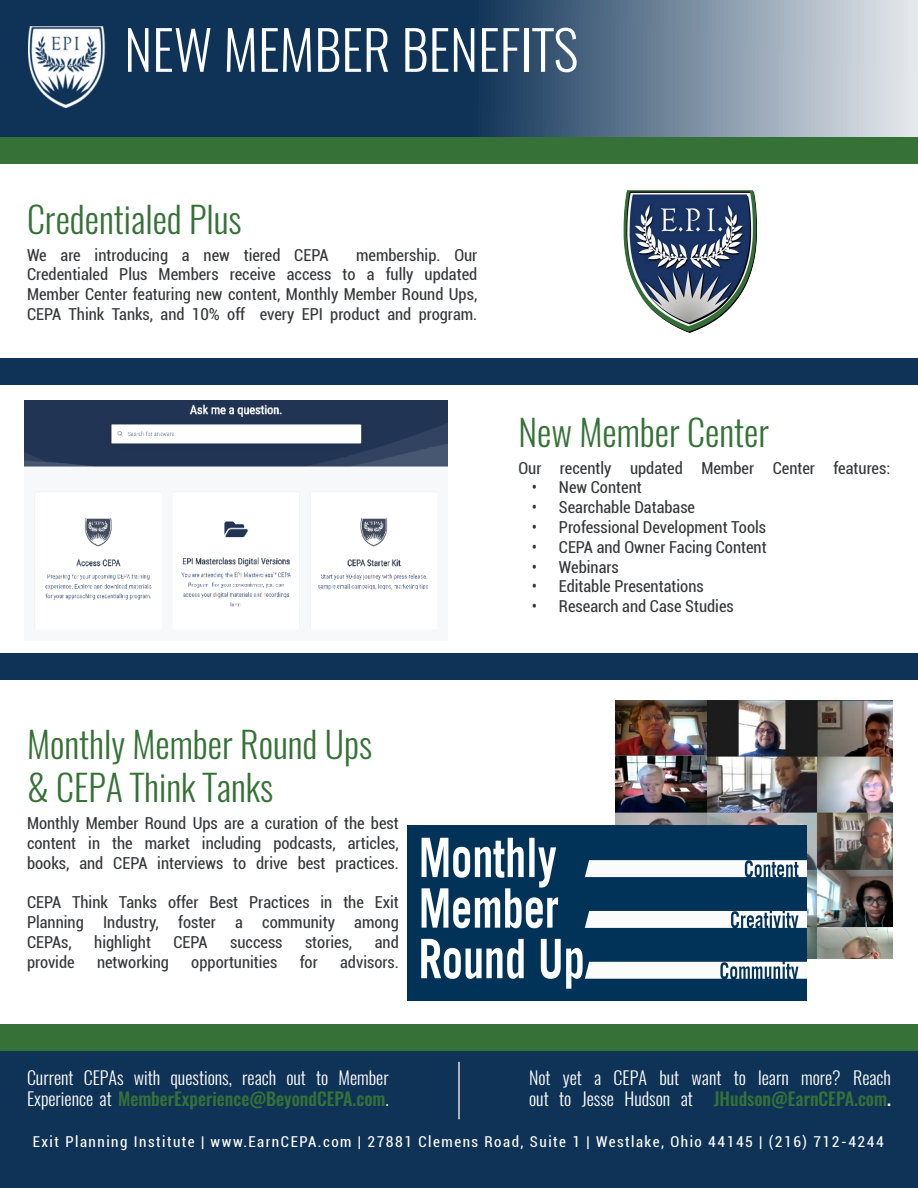
<style>
.page{position:relative;width:918px;height:1188px;background:#fff}
.page>*{position:absolute;margin:0;border:0;box-sizing:border-box;transform-origin:0 0}
.t1{font:300 54px "Oswald";color:#fff}
.green_oswald{font:300 36px "Oswald";color:#367237}
.t2{font:300 18px/21.6px "Oswald";color:#fff}
.Paragraph_Style_5{font:condensed 16.5px/19.8px "Roboto";color:#353739;text-align:justify}
.t3{font:condensed 15px "Roboto";letter-spacing:.1em;color:#fff}
.s1{font-weight:500;color:#367237}
.s2{font-weight:500}
</style>
<div class="page">
<svg style="left:0;top:0;width:918px;height:137px;fill:#15385b"></svg>
<div style="left:0;top:1051px;width:918px;height:137px;background:#0f3357"></div>
<div style="left:0;top:137px;width:918px;height:26px;background:#367237"></div>
<hr style="left:458px;top:1062px;width:2px;height:57px;background:#ddd">
<img style="left:29px;top:27px;width:80px;height:81px">
<div style="left:0;top:1025px;width:918px;height:26px;background:#367237"></div>
<div style="left:0;top:358px;width:918px;height:26px;background:#0f3357"></div>
<div style="left:0;top:654px;width:918px;height:26px;background:#0f3357"></div>
<img style="left:25px;top:400px;width:422px;height:230px">
<img style="left:623px;top:190px;width:134px;height:143px">
<img style="left:616px;top:701px;width:276px;height:258px">
<img style="left:408px;top:825px;width:398px;height:176px">
<h1 class="t1" style="left:124px;top:14px;width:456px">NEW MEMBER BENEFITS</h1>
<p class="green_oswald" style="left:27px;top:195px;width:216px">Credentialed Plus</p>
<p class="Paragraph_Style_5" style="left:27px;top:244px;width:303px">We are introducing a new tiered CEPA</p>
<p class="Paragraph_Style_5" style="left:27px;top:244px;width:452px;text-indent:329px">membership. Our Credentialed Plus Members receive access to a fully updated Member Center featuring new content, Monthly Member Round Ups, CEPA Think Tanks, and 10% off every EPI product and program.</p>
<p class="green_oswald" style="left:518px;top:408px;width:252px">New Member Center</p>
<p class="Paragraph_Style_5" style="left:518px;top:457px;width:373px">Our recently updated Member Center features:</p>
<p class="Paragraph_Style_5" style="left:532px;top:477px;width:111px">• New Content</p>
<p class="Paragraph_Style_5" style="left:532px;top:497px;width:165px">• Searchable Database</p>
<p class="Paragraph_Style_5" style="left:532px;top:517px;width:236px">• Professional Development Tools</p>
<p class="Paragraph_Style_5" style="left:532px;top:537px;width:236px">• CEPA and Owner Facing Content</p>
<p class="Paragraph_Style_5" style="left:532px;top:556px;width:88px">• Webinars</p>
<p class="Paragraph_Style_5" style="left:532px;top:576px;width:173px">• Editable Presentations</p>
<p class="Paragraph_Style_5" style="left:532px;top:596px;width:203px">• Research and Case Studies</p>
<p class="green_oswald" style="left:27px;top:720px;width:347px">Monthly Member Round Ups</p>
<p class="green_oswald" style="left:27px;top:763px;width:248px">&amp; CEPA Think Tanks</p>
<p class="Paragraph_Style_5" style="left:27px;top:813px;width:373px">Monthly Member Round Ups are a curation of the best content in the market including podcasts, articles, books, and CEPA interviews to drive best practices.</p>
<p class="Paragraph_Style_5" style="left:27px;top:892px;width:373px">CEPA Think Tanks offer Best Practices in the Exit Planning Industry, foster a community among CEPAs,</p>
<p class="Paragraph_Style_5" style="left:94px;top:931px;width:58px">highlight</p>
<p class="Paragraph_Style_5" style="left:174px;top:931px;width:36px">CEPA</p>
<p class="Paragraph_Style_5" style="left:230px;top:931px;width:54px">success</p>
<p class="Paragraph_Style_5" style="left:305px;top:931px;width:49px">stories,</p>
<p class="Paragraph_Style_5" style="left:375px;top:931px;width:26px">and</p>
<p class="Paragraph_Style_5" style="left:27px;top:951px;width:49px">provide</p>
<p class="Paragraph_Style_5" style="left:97px;top:951px;width:73px">networking</p>
<p class="Paragraph_Style_5" style="left:191px;top:951px;width:88px">opportunities</p>
<p class="Paragraph_Style_5" style="left:300px;top:951px;width:20px">for</p>
<p class="Paragraph_Style_5" style="left:340px;top:951px;width:60px">advisors.</p>
<p class="t2" style="left:27px;top:1067px;width:363px">Current CEPAs with questions, reach out to Member<br>Experience at <span class="s1">MemberExperience@BeyondCEPA.com</span>.</p>
<p class="t2" style="left:529px;top:1067px;width:363px">Not yet a CEPA but want to learn more? Reach out to Jesse Hudson at <span class="s1">JHudson@EarnCEPA.com</span><span class="s2">.</span></p>
<p class="t3" style="left:33px;top:1132px;width:852px">Exit Planning Institute | www.EarnCEPA.com | 27881 Clemens Road, Suite 1 | Westlake, Ohio 44145 | (216) 712-4244</p>
</div>
